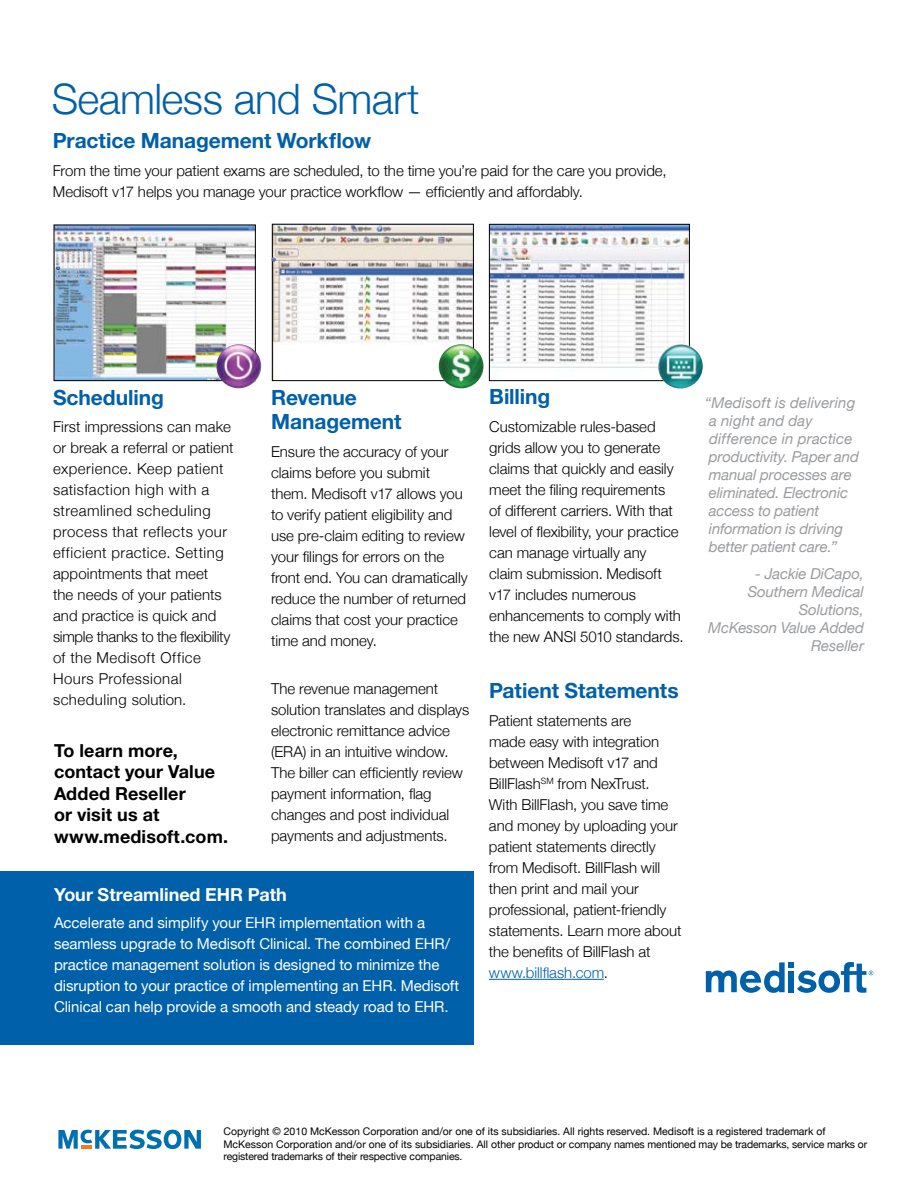
<style>
.page{position:relative;width:918px;height:1188px;background:#fff}
.page>*{position:absolute;margin:0;border:0;box-sizing:border-box;transform-origin:0 0}
.t1{font:300 42px "Helvetica Neue";letter-spacing:-.015em;color:#0060a9}
.t2{font:700 21px/24px "Helvetica Neue";letter-spacing:-.005em;color:#0060a9}
.t3{font:700 18px/21.6px "Helvetica Neue";letter-spacing:.005em;color:#000}
.t4{font:700 18px "Helvetica Neue";letter-spacing:-.005em;color:#fff}
.t5{font:300 15px/21px "Helvetica Neue";color:#000}
.t6{font:300 15px/21px "Helvetica Neue";letter-spacing:.02em;color:#000}
.t7{font:15px/21px "Helvetica Neue";letter-spacing:-.005em;color:#fff}
.t8{font:italic 15px/18px "Helvetica Neue";letter-spacing:-.005em;color:#999b9e}
.t9{font:10.5px/12.6px "Helvetica Neue";color:#000}
.s1{color:#0060a9}
</style>
<div class="page">
<div style="left:0;top:872px;width:474px;height:173px;background:#0060a9"></div>
<hr style="left:489px;top:979px;width:115px;height:1px;background:#0060a9">
<svg style="left:706px;top:962px;width:167px;height:31px"></svg>
<svg style="left:58px;top:1130px;width:143px;height:19px"></svg>
<img style="left:56px;top:227px;width:198px;height:152px">
<div style="left:54px;top:225px;width:202px;height:156px;border:1px solid #000"></div>
<img style="left:274px;top:226px;width:198px;height:153px">
<div style="left:272px;top:224px;width:202px;height:157px;border:1px solid #000"></div>
<img style="left:491px;top:226px;width:197px;height:153px">
<div style="left:489px;top:224px;width:201px;height:157px;border:1px solid #000"></div>
<img style="left:216px;top:344px;width:45px;height:44px;border-radius:22px">
<img style="left:439px;top:344px;width:45px;height:44px;border-radius:22px">
<img style="left:658px;top:344px;width:45px;height:44px;border-radius:22px">
<svg style="left:56px;top:266px;width:4px;height:4px"></svg>
<svg style="left:271px;top:257px;width:5px;height:5px"></svg>
<h1 class="t1" style="left:52px;top:73px;width:369px">Seamless and Smart</h1>
<h2 class="t2" style="left:53px;top:128px;width:320px">Practice Management Workflow</h2>
<p class="t5" style="left:53px;top:160px;width:615px">From the time your patient exams are scheduled, to the time you’re paid for the care you provide,<br>Medisoft v17 helps you manage your practice workflow — efficiently and affordably.</p>
<h2 class="t2" style="left:53px;top:385px;width:112px">Scheduling</h2>
<p class="t6" style="left:53px;top:416px;width:182px">First impressions can make or break a referral or patient experience. Keep patient satisfaction high with a streamlined scheduling process that reflects your efficient practice. Setting appointments that meet<br>the needs of your patients and practice is quick and simple thanks to the flexibility of the Medisoft Office<br>Hours Professional scheduling solution.</p>
<p class="t3" style="left:54px;top:739px;width:176px">To learn more, contact your Value<br>Added Reseller<br>or visit us at www.medisoft.com.</p>
<h2 class="t2" style="left:271px;top:385px;width:132px">Revenue<br>Management</h2>
<p class="t5" style="left:271px;top:441px;width:198px">Ensure the accuracy of your claims before you submit them. Medisoft v17 allows you to verify patient eligibility and use pre-claim editing to review your filings for errors on the front end. You can dramatically reduce the number of returned claims that cost your practice time and money.</p>
<p class="t5" style="left:271px;top:678px;width:200px">The revenue management solution translates and displays electronic remittance advice (ERA) in an intuitive window.<br>The biller can efficiently review payment information, flag changes and post individual payments and adjustments.</p>
<p class="t4" style="left:54px;top:883px;width:234px">Your Streamlined EHR Path</p>
<p class="t7" style="left:54px;top:912px;width:407px">Accelerate and simplify your EHR implementation with a seamless upgrade to Medisoft Clinical. The combined EHR/ practice management solution is designed to minimize the disruption to your practice of implementing an EHR. Medisoft Clinical can help provide a smooth and steady road to EHR.</p>
<h2 class="t2" style="left:489px;top:384px;width:63px">Billing</h2>
<p class="t5" style="left:489px;top:416px;width:196px">Customizable rules-based grids allow you to generate claims that quickly and easily meet the filing requirements<br>of different carriers. With that level of flexibility, your practice can manage virtually any claim submission. Medisoft v17 includes numerous enhancements to comply with the new ANSI 5010 standards.</p>
<h2 class="t2" style="left:489px;top:678px;width:191px">Patient Statements</h2>
<p class="t5" style="left:489px;top:710px;width:194px">Patient statements are<br>made easy with integration between Medisoft v17 and<br>BillFlash<sup>SM</sup> from NexTrust.<br>With BillFlash, you save time and money by uploading your patient statements directly from Medisoft. BillFlash will then print and mail your professional, patient-friendly statements. Learn more about the benefits of BillFlash at <span class="s1">www.billflash.com</span>.</p>
<p class="t8" style="left:705px;top:393px;width:156px">“Medisoft is delivering a night and day difference in practice productivity. Paper and manual processes are eliminated. Electronic access to patient information is driving better patient care.”</p>
<p class="t8" style="left:708px;top:564px;width:157px;text-align:right">- Jackie DiCapo,<br>Southern Medical<br>Solutions,<br>McKesson Value Added<br>Reseller</p>
<p class="t9" style="left:223px;top:1125px;width:645px">Copyright © 2010 McKesson Corporation and/or one of its subsidiaries. All rights reserved. Medisoft is a registered trademark of<br>McKesson Corporation and/or one of its subsidiaries. All other product or company names mentioned may be trademarks, service marks or registered trademarks of their respective companies.</p>
</div>
